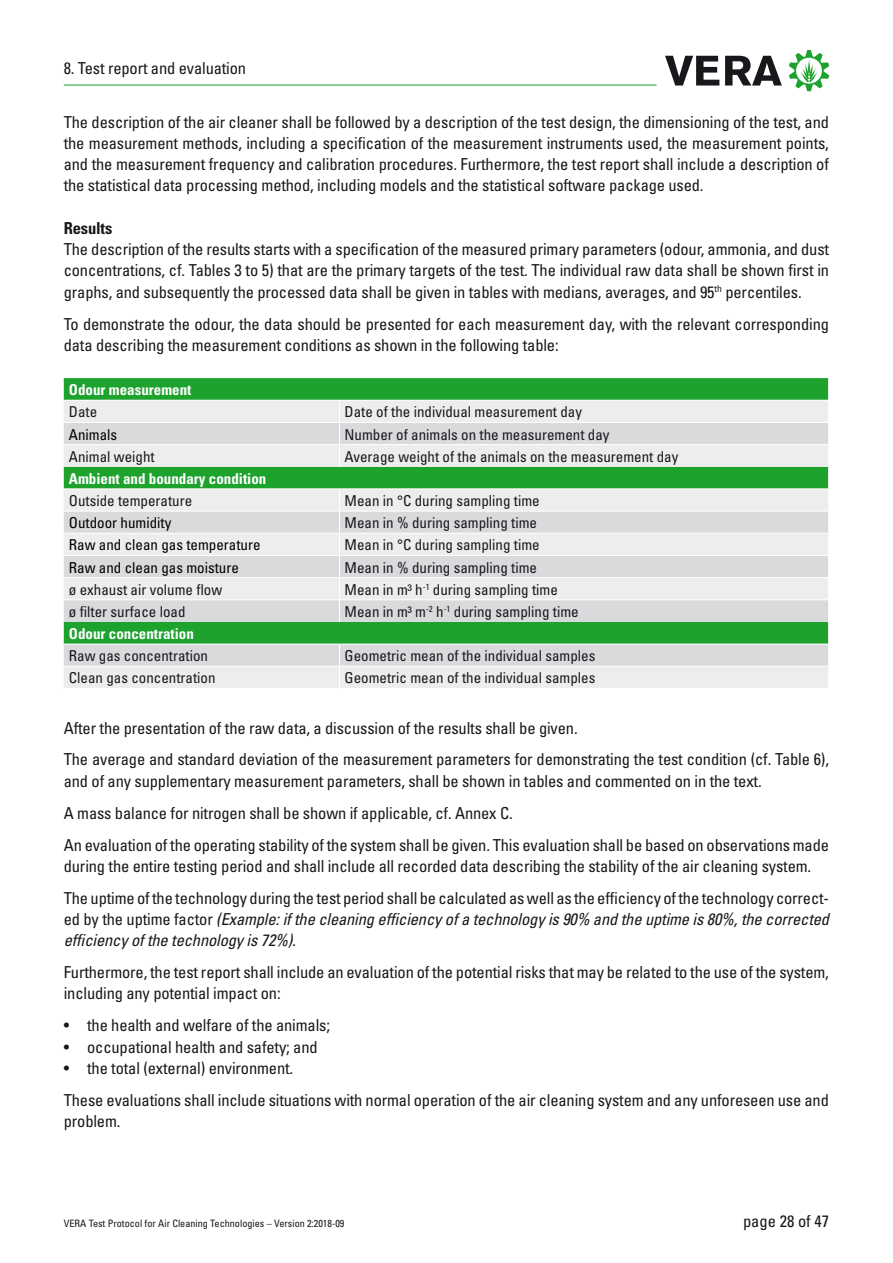
<style>
.page{position:relative;width:893px;height:1263px;background:#fff}
.page>*{position:absolute;margin:0;border:0;box-sizing:border-box;transform-origin:0 0}
.t1{font:condensed 16.5px/21.3px "Univers";letter-spacing:-.01em;color:#1a171c}
.t2{font:italic condensed 16.5px/21.3px "Univers";letter-spacing:-.01em;color:#1a171c}
.t3{font:700 condensed 16.5px "Univers";letter-spacing:-.01em;color:#1a171c}
.t4{font:condensed 15px "Univers";color:#1a171c}
.t5{font:condensed 15px "Univers";color:#010000}
.t6{font:700 condensed 15px "Univers";color:#fff}
.t7{font:condensed 10.2px "Univers";color:#1a171c}
.s1{font-style:normal}
</style>
<div class="page">
<svg style="left:665px;top:56px;width:54px;height:30px"></svg>
<svg style="left:725px;top:56px;width:57px;height:30px"></svg>
<svg style="left:789px;top:50px;width:40px;height:41px"></svg>
<hr style="left:64px;top:85px;width:593px;height:1px;background:#1ea22e">
<svg style="left:64px;top:378px;width:764px;height:22px;background:#21a331"></svg>
<div style="left:64px;top:401px;width:764px;height:287px;background:#ededee"></div>
<svg style="left:64px;top:423px;width:764px;height:243px;background:#bed7c2"></svg>
<hr style="left:64px;top:422px;width:275px;height:1px;background:#fff">
<hr style="left:339px;top:422px;width:490px;height:1px;background:#fff">
<hr style="left:64px;top:444px;width:275px;height:1px;background:#fff">
<hr style="left:339px;top:444px;width:490px;height:1px;background:#fff">
<svg style="left:339px;top:401px;width:1px;height:66px"></svg>
<hr style="left:64px;top:511px;width:275px;height:1px;background:#fff">
<hr style="left:339px;top:511px;width:490px;height:1px;background:#fff">
<hr style="left:64px;top:533px;width:275px;height:1px;background:#fff">
<hr style="left:339px;top:533px;width:490px;height:1px;background:#fff">
<hr style="left:64px;top:555px;width:275px;height:1px;background:#fff">
<hr style="left:339px;top:555px;width:490px;height:1px;background:#fff">
<hr style="left:64px;top:577px;width:275px;height:1px;background:#fff">
<hr style="left:339px;top:577px;width:490px;height:1px;background:#fff">
<hr style="left:64px;top:599px;width:275px;height:1px;background:#fff">
<hr style="left:339px;top:599px;width:490px;height:1px;background:#fff">
<svg style="left:339px;top:489px;width:1px;height:133px"></svg>
<hr style="left:64px;top:666px;width:275px;height:1px;background:#fff">
<hr style="left:339px;top:666px;width:490px;height:1px;background:#fff">
<svg style="left:339px;top:645px;width:1px;height:43px"></svg>
<hr style="left:64px;top:488px;width:275px;height:1px;background:#fff">
<hr style="left:339px;top:488px;width:490px;height:1px;background:#fff">
<svg style="left:828px;top:378px;width:1px;height:266px"></svg>
<hr style="left:64px;top:644px;width:275px;height:1px;background:#fff">
<hr style="left:339px;top:644px;width:490px;height:1px;background:#fff">
<p class="t1" style="left:64px;top:58px;width:184px">8. Test report and evaluation</p>
<p class="t1" style="left:64px;top:111px;width:767px;text-align:justify">The description of the air cleaner shall be followed by a description of the test design, the dimensioning of the test, and the measurement methods, including a specification of the measurement instruments used, the measurement points, and the measurement frequency and calibration procedures. Furthermore, the test report shall include a description of the statistical data processing method, including models and the statistical software package used.</p>
<p class="t3" style="left:64px;top:218px;width:50px">Results</p>
<p class="t1" style="left:64px;top:238px;width:767px;text-align:justify">The description of the results starts with a specification of the measured primary parameters (odour, ammonia, and dust concentrations, cf. Tables 3 to 5) that are the primary targets of the test. The individual raw data shall be shown first in graphs, and subsequently the processed data shall be given in tables with medians, averages, and 95<sup>th</sup> percentiles.</p>
<p class="t1" style="left:64px;top:313px;width:767px">To demonstrate the odour, the data should be presented for each measurement day, with the relevant corresponding data describing the measurement conditions as shown in the following table:</p>
<p class="t6" style="left:69px;top:381px;width:124px">Odour measurement</p>
<p class="t4" style="left:69px;top:402px;width:30px">Date</p>
<p class="t4" style="left:345px;top:402px;width:239px">Date of the individual measurement day</p>
<p class="t5" style="left:69px;top:425px;width:50px">Animals</p>
<p class="t4" style="left:345px;top:425px;width:266px">Number of animals on the measurement day</p>
<p class="t4" style="left:69px;top:447px;width:87px">Animal weight</p>
<p class="t4" style="left:345px;top:447px;width:335px">Average weight of the animals on the measurement day</p>
<p class="t6" style="left:69px;top:469px;width:199px">Ambient and boundary condition</p>
<p class="t4" style="left:69px;top:491px;width:125px">Outside temperature</p>
<p class="t4" style="left:345px;top:491px;width:197px">Mean in °C during sampling time</p>
<p class="t5" style="left:69px;top:513px;width:104px">Outdoor humidity</p>
<p class="t4" style="left:345px;top:513px;width:194px">Mean in % during sampling time</p>
<p class="t5" style="left:69px;top:535px;width:193px">Raw and clean gas temperature</p>
<p class="t4" style="left:345px;top:535px;width:197px">Mean in °C during sampling time</p>
<p class="t5" style="left:69px;top:558px;width:171px">Raw and clean gas moisture</p>
<p class="t4" style="left:345px;top:558px;width:194px">Mean in % during sampling time</p>
<p class="t4" style="left:69px;top:580px;width:155px">ø exhaust air volume flow</p>
<p class="t4" style="left:345px;top:580px;width:215px">Mean in m³ h<sup>-1</sup> during sampling time</p>
<p class="t4" style="left:69px;top:602px;width:118px">ø filter surface load</p>
<p class="t4" style="left:345px;top:602px;width:236px">Mean in m³ m<sup>-2</sup> h<sup>-1</sup> during sampling time</p>
<p class="t6" style="left:69px;top:624px;width:126px">Odour concentration</p>
<p class="t4" style="left:69px;top:646px;width:141px">Raw gas concentration</p>
<p class="t4" style="left:345px;top:646px;width:252px">Geometric mean of the individual samples</p>
<p class="t4" style="left:69px;top:668px;width:148px">Clean gas concentration</p>
<p class="t4" style="left:345px;top:668px;width:252px">Geometric mean of the individual samples</p>
<p class="t1" style="left:64px;top:711px;width:767px;line-height:32px">After the presentation of the raw data, a discussion of the results shall be given.<br>The average and standard deviation of the measurement parameters for demonstrating the test condition (cf. Table 6),</p>
<p class="t1" style="left:64px;top:765px;width:767px;line-height:32px">and of any supplementary measurement parameters, shall be shown in tables and commented on in the text.<br>A mass balance for nitrogen shall be shown if applicable, cf. Annex C.<br>An evaluation of the operating stability of the system shall be given. This evaluation shall be based on observations made</p>
<p class="t1" style="left:64px;top:850px;width:767px;line-height:32px">during the entire testing period and shall include all recorded data describing the stability of the air cleaning system.<br>The uptime of the technology during the test period shall be calculated as well as the efficiency of the technology correct-</p>
<p class="t2" style="left:64px;top:908px;width:767px"><span class="s1">ed by the uptime factor</span> (Example: if the cleaning efficiency of a technology is 90% and the uptime is 80%, the corrected efficiency of the technology is 72%).</p>
<p class="t1" style="left:64px;top:961px;width:767px">Furthermore, the test report shall include an evaluation of the potential risks that may be related to the use of the system, including any potential impact on:</p>
<p class="t1" style="left:64px;top:1014px;width:268px">• the health and welfare of the animals;</p>
<p class="t1" style="left:64px;top:1036px;width:255px">• occupational health and safety; and</p>
<p class="t1" style="left:64px;top:1052px;width:767px;line-height:32px">• the total (external) environment.<br>These evaluations shall include situations with normal operation of the air cleaning system and any unforeseen use and</p>
<p class="t1" style="left:64px;top:1110px;width:58px">problem.</p>
<p class="t7" style="left:64px;top:1217px;width:282px">VERA Test Protocol for Air Cleaning Technologies – Version 2:2018-09</p>
<p class="t1" style="left:743px;top:1210px;width:88px">page 28 of 47</p>
</div>
